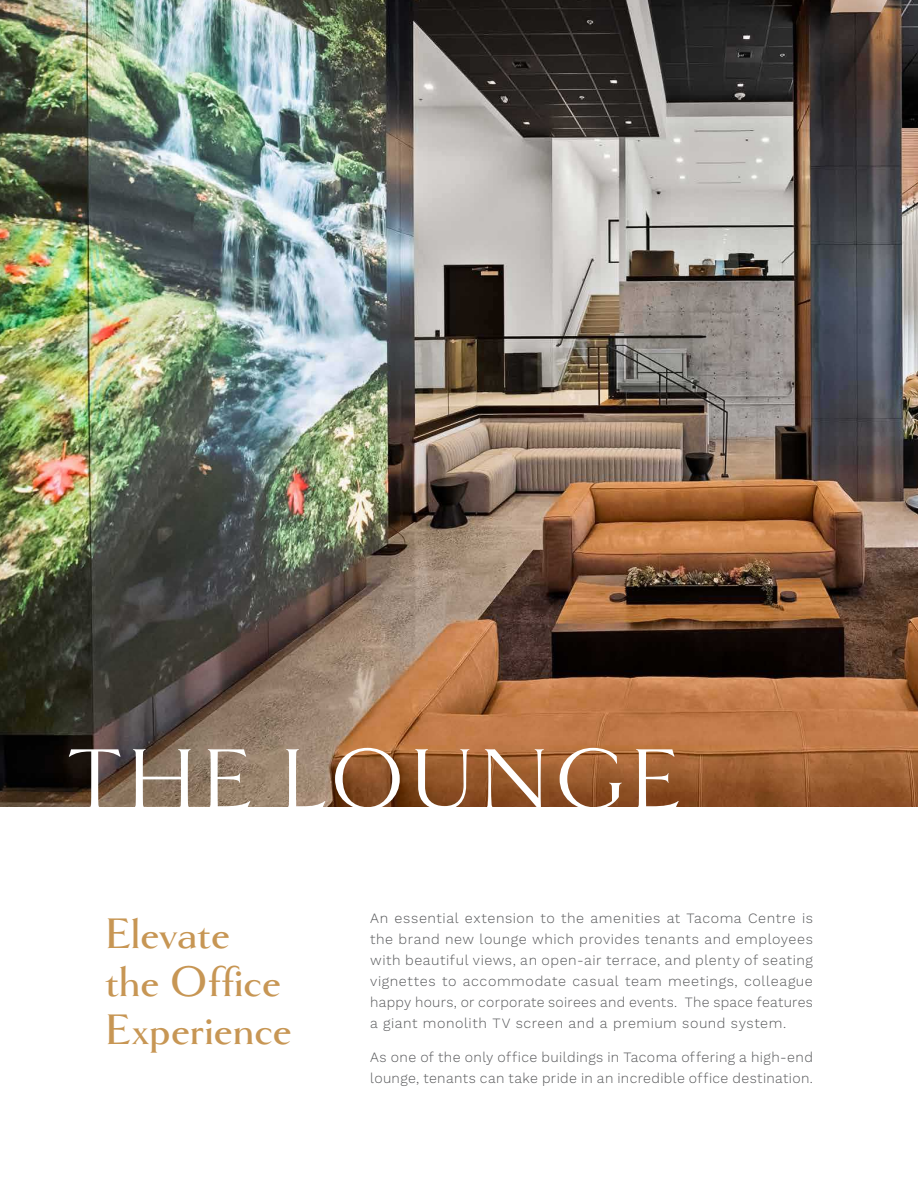
<style>
.page{position:relative;width:918px;height:1188px;background:#fff}
.page>*{position:absolute;margin:0;border:0;box-sizing:border-box;transform-origin:0 0}
.Headline_-_Level_1_-_Eggshell_TT{font:90px "Goldenbook";letter-spacing:.05em;color:#fff}
.Headline_-_Level_2_TT{font:700 45px/48px "Goldenbook";letter-spacing:-.005em;color:#c79654}
.Body_Copy_TT{font:300 14.25px/21px "Work Sans";letter-spacing:.03em;color:#57585a;text-align:justify}
</style>
<div class="page">
<img style="left:0;top:0;width:918px;height:807px">
<p class="Headline_-_Level_1_-_Eggshell_TT" style="left:68px;top:727px;width:615px">THE LOUNGE</p>
<p class="Headline_-_Level_2_TT" style="left:105px;top:910px;width:189px">Elevate the Office<br>Experience</p>
<p class="Body_Copy_TT" style="left:370px;top:908px;width:444px">An essential extension to the amenities at Tacoma Centre is the brand new lounge which provides tenants and employees with beautiful views, an open-air terrace, and plenty of seating vignettes to accommodate casual team meetings, colleague happy hours, or corporate soirees and events. The space features a giant monolith TV screen and a premium sound system.</p>
<p class="Body_Copy_TT" style="left:370px;top:1047px;width:444px">As one of the only office buildings in Tacoma offering a high-end lounge, tenants can take pride in an incredible office destination.</p>
</div>
